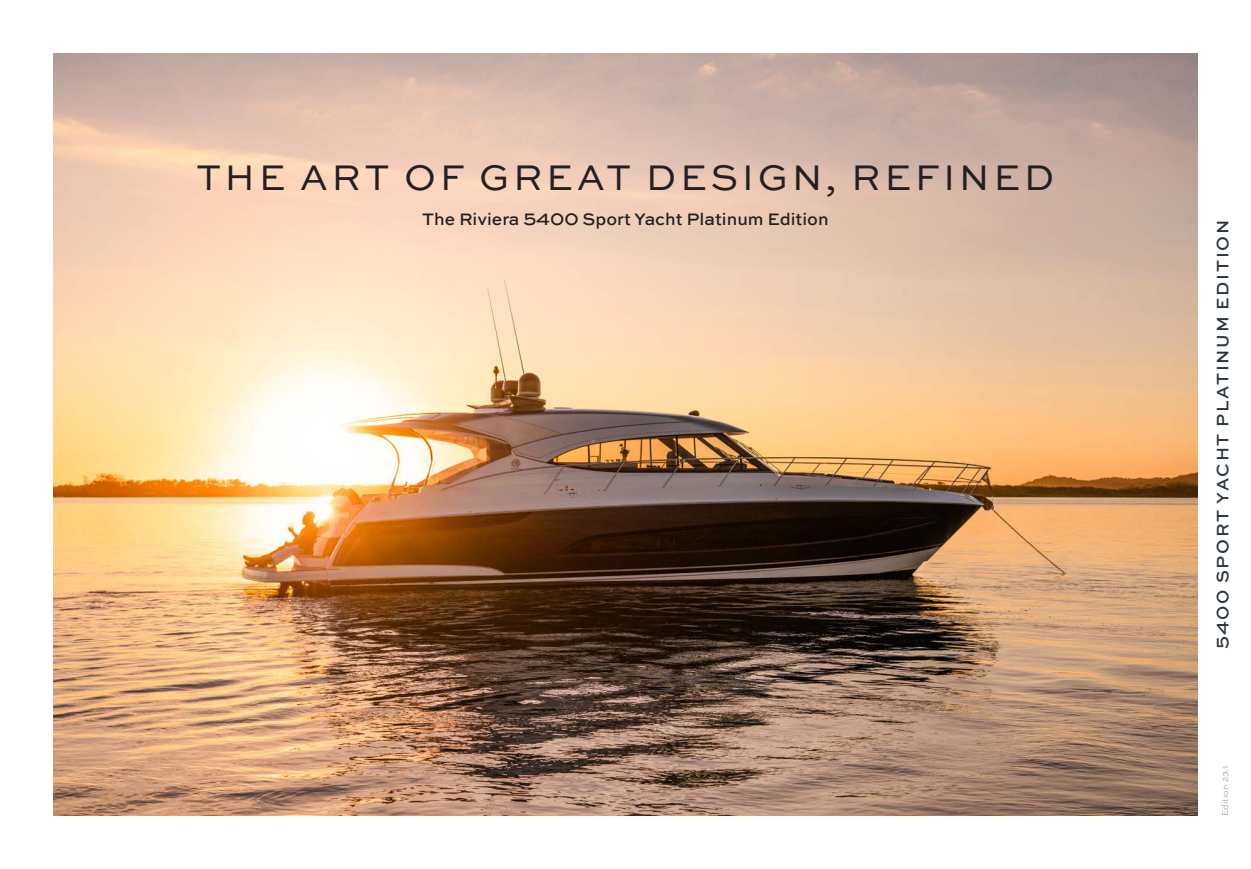
<style>
.page{position:relative;width:1251px;height:869px;background:#fff}
.page>*{position:absolute;margin:0;border:0;box-sizing:border-box;transform-origin:0 0}
.t1{font:37.5px "Sweet Sans Pro";letter-spacing:.095em;color:#241f21}
.t2{font:500 17.5px "Sweet Sans Pro";color:#241f21}
.t3{font:500 17.5px "Sweet Sans Pro";letter-spacing:.095em;color:#2c363c}
.t4{font:300 8.75px "Sweet Sans Pro";letter-spacing:.02em;color:#999b9e}
</style>
<div class="page">
<img style="left:53px;top:53px;width:1145px;height:762px">
<h1 class="t1" style="left:196px;top:150px;width:859px">THE ART OF GREAT DESIGN, REFINED</h1>
<p class="t2" style="left:422px;top:206px;width:408px">The Riviera 5400 Sport Yacht Platinum Edition</p>
<p class="t3" style="left:1209px;top:649px;width:430px;rotate:-90deg">5400 SPORT YACHT PLATINUM EDITION</p>
<p class="t4" style="left:1219px;top:815px;width:52px;rotate:-90deg">Edition 23.1</p>
</div>
